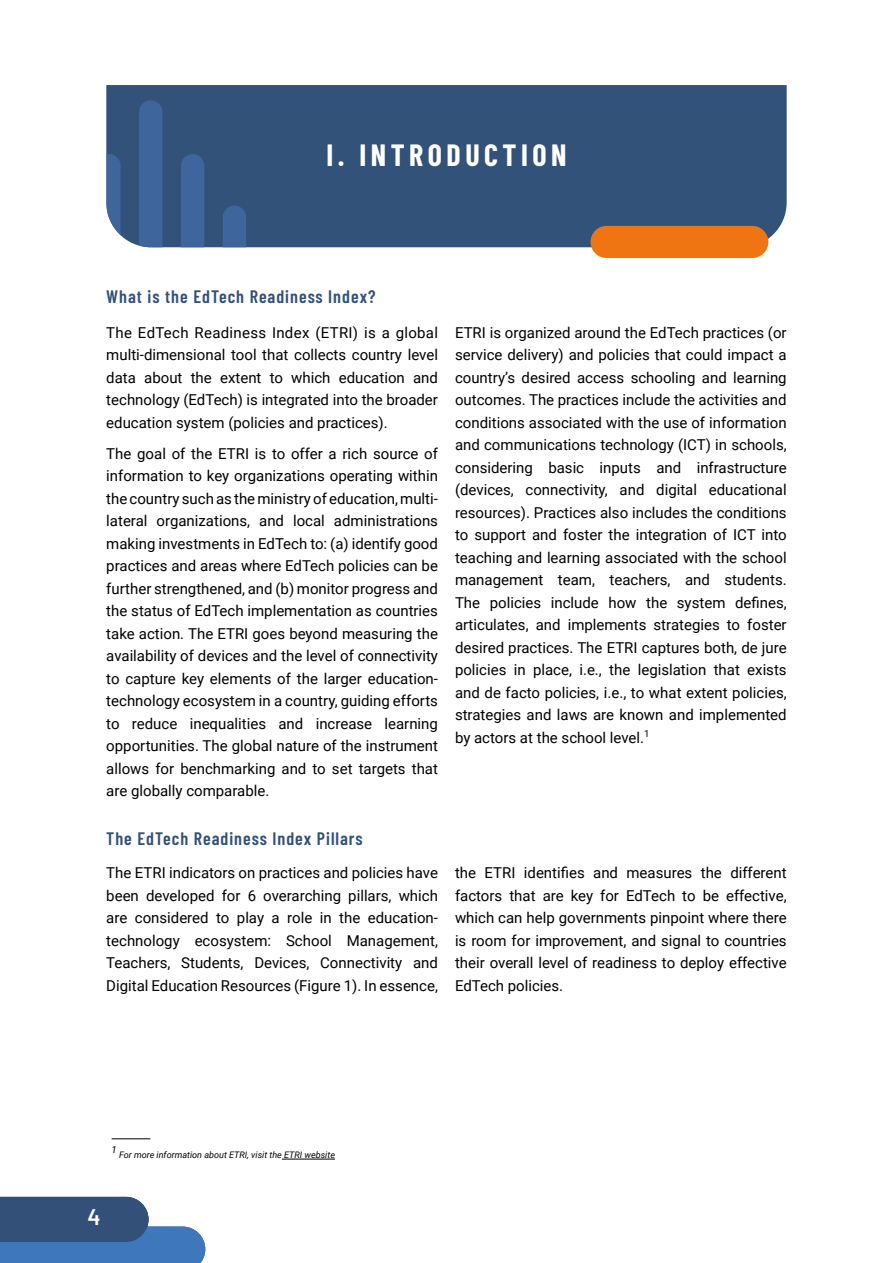
<style>
.page{position:relative;width:893px;height:1263px;background:#fff}
.page>*{position:absolute;margin:0;border:0;box-sizing:border-box;transform-origin:0 0}
.t1{font:700 30px "Barlow Condensed";letter-spacing:.15em;color:#fff}
.t2{font:600 22.5px "Barlow";color:#fff}
.t3{font:600 18px "Barlow Condensed";letter-spacing:.055em;color:#335178}
.t4{font:15px/22.5px "Roboto";color:#000;text-align:justify}
.t5{font:italic 9.6px "Roboto";color:#000}
.t6{font:italic 9px "Roboto";color:#000}
</style>
<div class="page">
<div style="left:106px;top:85px;width:681px;height:162px;background:#325279"></div>
<div style="left:590px;top:226px;width:178px;height:32px;background:#ee7512;border-radius:16px"></div>
<svg style="left:223px;top:206px;width:23px;height:41px"></svg>
<svg style="left:107px;top:154px;width:14px;height:92px"></svg>
<div style="left:181px;top:154px;width:23px;height:93px;background:#3e659c"></div>
<div style="left:139px;top:100px;width:23px;height:147px;background:#3e659c"></div>
<svg style="left:0;top:1197px;width:205px;height:66px;background:#5377a4"></svg>
<hr style="left:282px;top:1159px;width:53px;height:1px;background:#000">
<hr style="left:112px;top:1138px;width:38px;height:1px;background:#000">
<h1 class="t1" style="left:326px;top:134px;width:242px">I. INTRODUCTION</h1>
<p class="t3" style="left:106px;top:284px;width:271px">What is the EdTech Readiness Index?</p>
<p class="t4" style="left:106px;top:320px;width:333px">The EdTech Readiness Index (ETRI) is a global multi-dimensional tool that collects country level data about the extent to which education and technology (EdTech) is integrated into the broader education system (policies and practices).</p>
<p class="t4" style="left:106px;top:441px;width:333px">The goal of the ETRI is to offer a rich source of information to key organizations operating within the country such as the ministry of education, multi&shy;lateral organizations, and local administrations making investments in EdTech to: (a) identify good practices and areas where EdTech policies can be further strengthened, and (b) monitor progress and the status of EdTech implementation as countries take action. The ETRI goes beyond measuring the availability of devices and the level of connectivity to capture key elements of the larger education&shy;technology ecosystem in a country, guiding efforts to reduce inequalities and increase learning opportunities. The global nature of the instrument allows for benchmarking and to set targets that are globally comparable.</p>
<p class="t3" style="left:106px;top:826px;width:258px">The EdTech Readiness Index Pillars</p>
<p class="t4" style="left:106px;top:861px;width:333px">The ETRI indicators on practices and policies have been developed for 6 overarching pillars, which are considered to play a role in the education&shy;technology ecosystem: School Management, Teachers, Students, Devices, Connectivity and Digital Education Resources (Figure 1). In essence,</p>
<p class="t4" style="left:455px;top:320px;width:333px">ETRI is organized around the EdTech practices (or service delivery) and policies that could impact a country’s desired access schooling and learning outcomes. The practices include the activities and conditions associated with the use of information and communications technology (ICT) in schools, considering basic inputs and infrastructure (devices, connectivity, and digital educational resources). Practices also includes the conditions to support and foster the integration of ICT into teaching and learning associated with the school management team, teachers, and students.<br>The policies include how the system defines, articulates, and implements strategies to foster desired practices. The ETRI captures both, de jure policies in place, i.e., the legislation that exists and de facto policies, i.e., to what extent policies, strategies and laws are known and implemented by actors at the school level.<sup>1</sup></p>
<p class="t4" style="left:455px;top:861px;width:333px">the ETRI identifies and measures the different factors that are key for EdTech to be effective, which can help governments pinpoint where there is room for improvement, and signal to countries their overall level of readiness to deploy effective EdTech policies.</p>
<p class="t5" style="left:112px;top:1143px;width:7px">1</p>
<p class="t6" style="left:119px;top:1149px;width:217px">For more information about ETRI, visit the ETRI website</p>
<h2 class="t2" style="left:88px;top:1200px;width:15px">4</h2>
</div>
